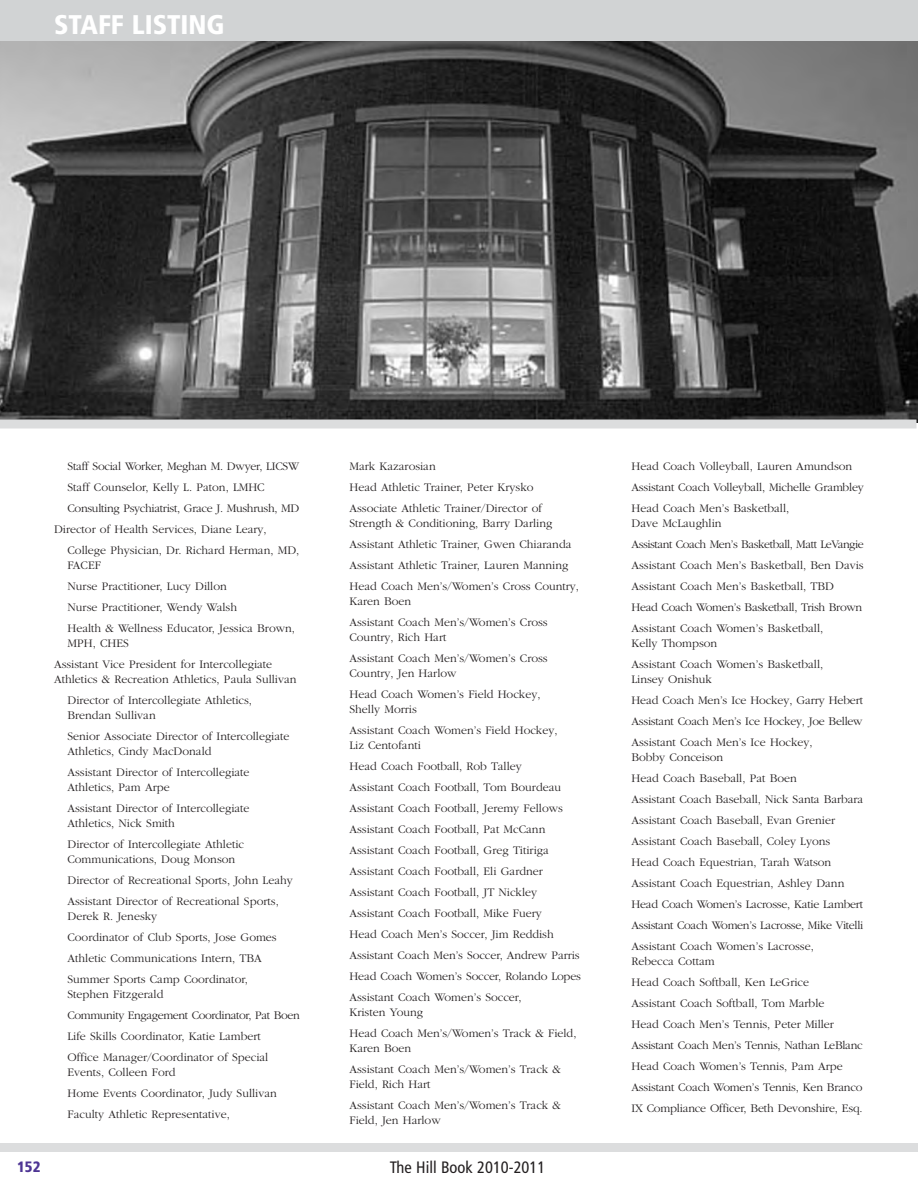
<style>
.page{position:relative;width:918px;height:1188px;background:#fff}
.page>*{position:absolute;margin:0;border:0;box-sizing:border-box;transform-origin:0 0}
.t1{font:900 condensed 27px "Frutiger LT Std";color:#fff}
.t2{font:condensed 16.5px "Frutiger LT Std";color:#231f20}
.t3{font:900 condensed 15px "Frutiger LT Std";color:#4e3594}
.t4{font:300 12px/21px "Garamond";color:#231f20}
.t5{font:300 12px "Garamond";letter-spacing:-.025em;color:#231f20}
.t6{font:300 12px "Garamond";letter-spacing:-.02em;color:#231f20}
</style>
<div class="page">
<img style="left:0;top:40px;width:918px;height:383px">
<div style="left:0;top:420px;width:916px;height:9px;background:#dcddde"></div>
<div style="left:0;top:0;width:918px;height:40px;background:#d1d3d4"></div>
<div style="left:0;top:1143px;width:918px;height:9px;background:#dcddde"></div>
<h1 class="t1" style="left:54px;top:14px;width:172px">STAFF LISTING</h1>
<p class="t6" style="left:68px;top:461px;width:233px">Staff Social Worker, Meghan M. Dwyer, LICSW</p>
<p class="t4" style="left:68px;top:477px;width:199px">Staff Counselor, Kelly L. Paton, LMHC</p>
<p class="t5" style="left:68px;top:503px;width:233px">Consulting Psychiatrist, Grace J. Mushrush, MD</p>
<p class="t4" style="left:54px;top:519px;width:214px">Director of Health Services, Diane Leary,</p>
<p class="t4" style="left:68px;top:540px;width:233px">College Physician, Dr. Richard Herman, MD,</p>
<p class="t4" style="left:68px;top:555px;width:229px">FACEF<br>Nurse Practitioner, Lucy Dillon<br>Nurse Practitioner, Wendy Walsh<br>Health &amp; Wellness Educator, Jessica Brown,</p>
<p class="t4" style="left:54px;top:633px;width:220px;text-indent:14px">MPH, CHES<br>Assistant Vice President for Intercollegiate</p>
<p class="t4" style="left:68px;top:669px;width:231px;text-indent:-14px">Athletics &amp; Recreation Athletics, Paula Sullivan<br>Director of Intercollegiate Athletics,</p>
<p class="t4" style="left:68px;top:705px;width:224px">Brendan Sullivan<br>Senior Associate Director of Intercollegiate</p>
<p class="t4" style="left:68px;top:741px;width:184px">Athletics, Cindy MacDonald<br>Assistant Director of Intercollegiate</p>
<p class="t4" style="left:68px;top:777px;width:184px">Athletics, Pam Arpe<br>Assistant Director of Intercollegiate</p>
<p class="t4" style="left:68px;top:813px;width:178px">Athletics, Nick Smith<br>Director of Intercollegiate Athletic</p>
<p class="t4" style="left:68px;top:849px;width:227px">Communications, Doug Monson<br>Director of Recreational Sports, John Leahy<br>Assistant Director of Recreational Sports,</p>
<p class="t4" style="left:68px;top:906px;width:211px">Derek R. Jenesky<br>Coordinator of Club Sports, Jose Gomes<br>Athletic Communications Intern, TBA<br>Summer Sports Camp Coordinator,</p>
<p class="t4" style="left:68px;top:984px;width:234px">Stephen Fitzgerald<br>Community Engagement Coordinator, Pat Boen Life Skills Coordinator, Katie Lambert<br>Office Manager/Coordinator of Special</p>
<p class="t4" style="left:68px;top:1062px;width:211px">Events, Colleen Ford<br>Home Events Coordinator, Judy Sullivan<br>Faculty Athletic Representative,</p>
<p class="t4" style="left:349px;top:456px;width:194px">Mark Kazarosian<br>Head Athletic Trainer, Peter Krysko<br>Associate Athletic Trainer/Director of</p>
<p class="t4" style="left:349px;top:513px;width:231px">Strength &amp; Conditioning, Barry Darling Assistant Athletic Trainer, Gwen Chiaranda Assistant Athletic Trainer, Lauren Manning Head Coach Men’s/Women’s Cross Country,</p>
<p class="t4" style="left:349px;top:591px;width:200px">Karen Boen<br>Assistant Coach Men’s/Women’s Cross</p>
<p class="t4" style="left:349px;top:627px;width:200px">Country, Rich Hart<br>Assistant Coach Men’s/Women’s Cross</p>
<p class="t4" style="left:349px;top:663px;width:192px">Country, Jen Harlow<br>Head Coach Women’s Field Hockey,</p>
<p class="t4" style="left:349px;top:699px;width:210px">Shelly Morris<br>Assistant Coach Women’s Field Hockey,</p>
<p class="t4" style="left:349px;top:735px;width:233px">Liz Centofanti<br>Head Coach Football, Rob Talley<br>Assistant Coach Football, Tom Bourdeau Assistant Coach Football, Jeremy Fellows Assistant Coach Football, Pat McCann Assistant Coach Football, Greg Titiriga Assistant Coach Football, Eli Gardner Assistant Coach Football, JT Nickley Assistant Coach Football, Mike Fuery<br>Head Coach Men’s Soccer, Jim Reddish Assistant Coach Men’s Soccer, Andrew Parris Head Coach Women’s Soccer, Rolando Lopes Assistant Coach Women’s Soccer,</p>
<p class="t4" style="left:349px;top:1002px;width:228px">Kristen Young<br>Head Coach Men’s/Women’s Track &amp; Field,</p>
<p class="t4" style="left:349px;top:1038px;width:213px">Karen Boen<br>Assistant Coach Men’s/Women’s Track &amp;</p>
<p class="t4" style="left:349px;top:1074px;width:213px">Field, Rich Hart<br>Assistant Coach Men’s/Women’s Track &amp;</p>
<p class="t4" style="left:349px;top:1110px;width:93px">Field, Jen Harlow</p>
<p class="t3" style="left:17px;top:1161px;width:25px">152</p>
<h2 class="t2" style="left:390px;top:1158px;width:157px">The Hill Book 2010-2011</h2>
<p class="t4" style="left:631px;top:456px;width:234px">Head Coach Volleyball, Lauren Amundson<br>Assistant Coach Volleyball, Michelle Grambley<br>Head Coach Men’s Basketball,</p>
<p class="t4" style="left:631px;top:513px;width:234px">Dave McLaughlin<br>Assistant Coach Men’s Basketball, Matt LeVangie Assistant Coach Men’s Basketball, Ben Davis Assistant Coach Men’s Basketball, TBD<br>Head Coach Women’s Basketball, Trish Brown Assistant Coach Women’s Basketball,</p>
<p class="t4" style="left:631px;top:633px;width:193px">Kelly Thompson<br>Assistant Coach Women’s Basketball,</p>
<p class="t4" style="left:631px;top:669px;width:233px">Linsey Onishuk<br>Head Coach Men’s Ice Hockey, Garry Hebert Assistant Coach Men’s Ice Hockey, Joe Bellew Assistant Coach Men’s Ice Hockey,</p>
<p class="t4" style="left:631px;top:747px;width:233px">Bobby Conceison<br>Head Coach Baseball, Pat Boen<br>Assistant Coach Baseball, Nick Santa Barbara Assistant Coach Baseball, Evan Grenier Assistant Coach Baseball, Coley Lyons<br>Head Coach Equestrian, Tarah Watson Assistant Coach Equestrian, Ashley Dann Head Coach Women’s Lacrosse, Katie Lambert Assistant Coach Women’s Lacrosse, Mike Vitelli Assistant Coach Women’s Lacrosse,</p>
<p class="t4" style="left:631px;top:951px;width:233px">Rebecca Cottam<br>Head Coach Softball, Ken LeGrice<br>Assistant Coach Softball, Tom Marble<br>Head Coach Men’s Tennis, Peter Miller Assistant Coach Men’s Tennis, Nathan LeBlanc Head Coach Women’s Tennis, Pam Arpe Assistant Coach Women’s Tennis, Ken Branco IX Compliance Officer, Beth Devonshire, Esq.</p>
</div>
